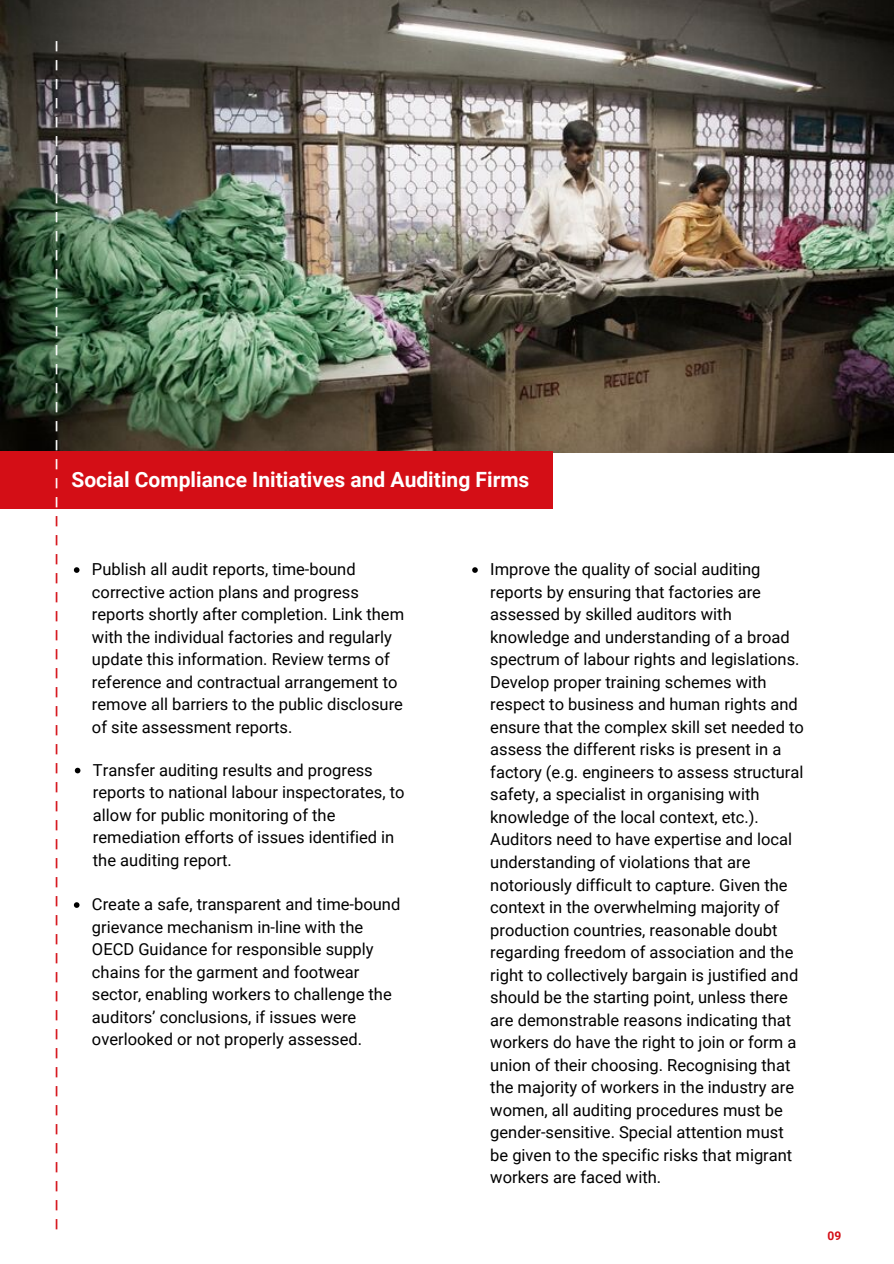
<style>
.page{position:relative;width:894px;height:1264px;background:#fff}
.page>*{position:absolute;margin:0;border:0;box-sizing:border-box;transform-origin:0 0}
.t1{font:21px "Roboto";color:#d40e16}
.t2{font:700 21px "Roboto";color:#fff}
.t3{font:16.5px/22.5px "Roboto";color:#000}
.t4{font:700 12px "Roboto";color:#d40e16}
.s1{color:#fff}
</style>
<div class="page">
<img style="left:0;top:0;width:893px;height:453px">
<div style="left:0;top:451px;width:552px;height:58px;background:#d40e16"></div>
<svg style="left:74px;top:567px;width:5px;height:6px"></svg>
<svg style="left:75px;top:767px;width:5px;height:6px"></svg>
<svg style="left:74px;top:902px;width:5px;height:5px"></svg>
<svg style="left:472px;top:567px;width:5px;height:6px"></svg>
<p class="t1" style="left:45px;top:1230px;width:1192px;rotate:-90deg">––––––––––––––––––––––––––––––––––––––<span class="s1">–––––––––––––––––––––––––</span></p>
<p class="t2" style="left:71px;top:467px;width:459px">Social Compliance Initiatives and Auditing Firms</p>
<p class="t3" style="left:92px;top:558px;width:313px">Publish all audit reports, time-bound corrective action plans and progress reports shortly after completion. Link them with the individual factories and regularly update this information. Review terms of reference and contractual arrangement to remove all barriers to the public disclosure of site assessment reports.</p>
<p class="t3" style="left:93px;top:758px;width:313px">Transfer auditing results and progress reports to national labour inspectorates, to allow for public monitoring of the remediation efforts of issues identified in the auditing report.</p>
<p class="t3" style="left:92px;top:893px;width:310px">Create a safe, transparent and time-bound grievance mechanism in-line with the OECD Guidance for responsible supply chains for the garment and footwear sector, enabling workers to challenge the auditors’ conclusions, if issues were overlooked or not properly assessed.</p>
<p class="t3" style="left:490px;top:558px;width:315px">Improve the quality of social auditing reports by ensuring that factories are assessed by skilled auditors with knowledge and understanding of a broad spectrum of labour rights and legislations.<br>Develop proper training schemes with respect to business and human rights and ensure that the complex skill set needed to assess the different risks is present in a factory (e.g. engineers to assess structural safety, a specialist in organising with knowledge of the local context, etc.).<br>Auditors need to have expertise and local understanding of violations that are notoriously difficult to capture. Given the context in the overwhelming majority of production countries, reasonable doubt regarding freedom of association and the right to collectively bargain is justified and should be the starting point, unless there are demonstrable reasons indicating that workers do have the right to join or form a union of their choosing. Recognising that the majority of workers in the industry are women, all auditing procedures must be gender-sensitive. Special attention must be given to the specific risks that migrant workers are faced with.</p>
<p class="t4" style="left:827px;top:1228px;width:15px">09</p>
</div>
